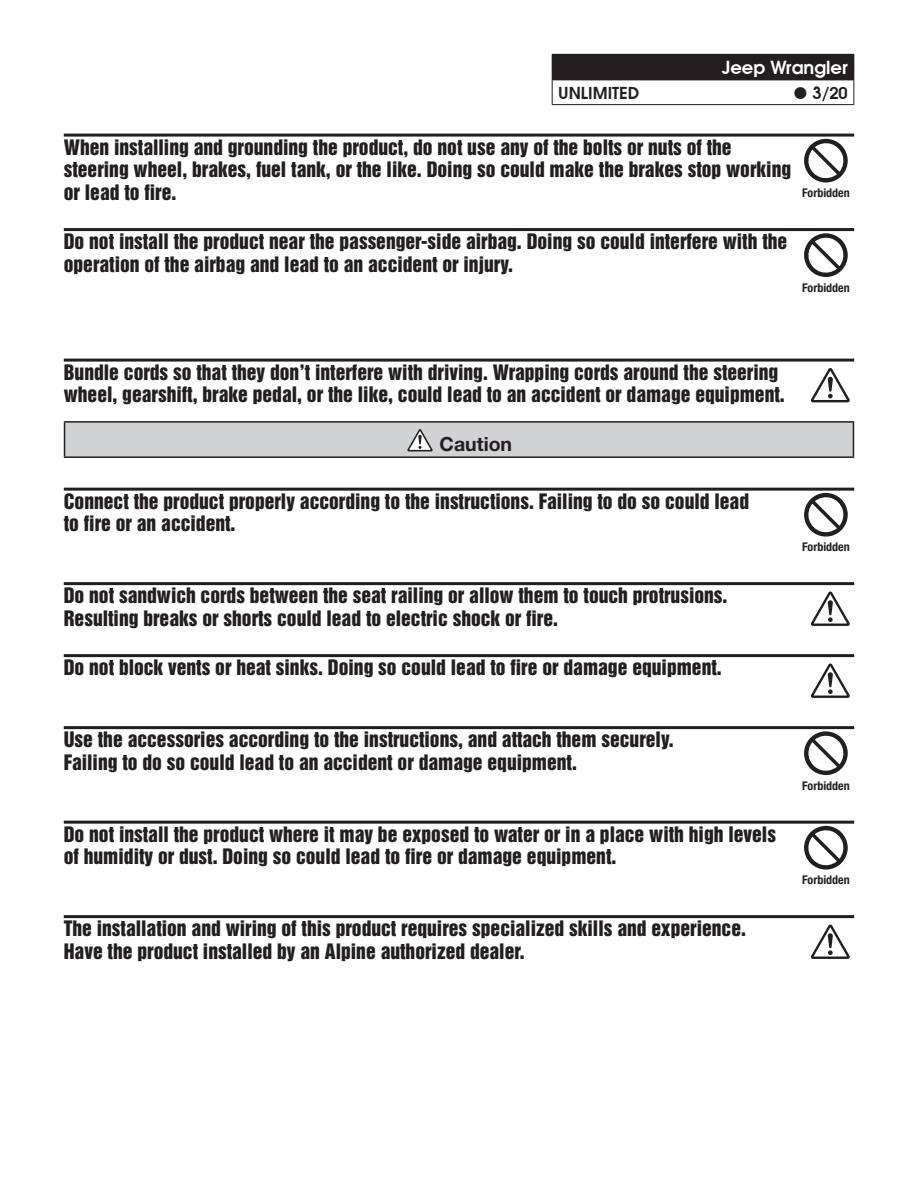
<style>
.page{position:relative;width:918px;height:1188px;background:#fff}
.page>*{position:absolute;margin:0;border:0;box-sizing:border-box;transform-origin:0 0}
.t1{font:19.5px/22.5px "Helvetica Inserat LT Std";color:#231f20}
.t2{font:700 19.5px "Helvetica Neue LT Std";color:#231f20}
.t3{font:600 18px "Avant Garde";color:#fff}
.t4{font:600 16.5px "Avant Garde";color:#231f20}
.t5{font:700 condensed 12px "Helvetica Neue";color:#231f20}
</style>
<div class="page">
<div style="left:552px;top:54px;width:302px;height:26px;background:#231f20"></div>
<hr style="left:552px;top:104px;width:302px;height:1px;background:#231f20">
<svg style="left:552px;top:81px;width:1px;height:23px"></svg>
<svg style="left:853px;top:81px;width:1px;height:23px"></svg>
<hr style="left:552px;top:80px;width:302px;height:1px;background:#231f20">
<hr style="left:64px;top:134px;width:790px;height:3px;background:#231f20">
<hr style="left:64px;top:228px;width:790px;height:3px;background:#231f20">
<hr style="left:64px;top:359px;width:790px;height:3px;background:#231f20">
<hr style="left:64px;top:488px;width:790px;height:3px;background:#231f20">
<hr style="left:64px;top:582px;width:790px;height:3px;background:#231f20">
<hr style="left:64px;top:654px;width:790px;height:3px;background:#231f20">
<hr style="left:64px;top:726px;width:790px;height:3px;background:#231f20">
<hr style="left:64px;top:821px;width:790px;height:3px;background:#231f20">
<hr style="left:64px;top:915px;width:790px;height:3px;background:#231f20">
<svg style="left:804px;top:139px;width:44px;height:44px"></svg>
<svg style="left:804px;top:233px;width:44px;height:44px"></svg>
<svg style="left:811px;top:368px;width:39px;height:34px"></svg>
<div style="left:65px;top:422px;width:788px;height:35px;background:#d1d2d4"></div>
<hr style="left:64px;top:421px;width:790px;height:2px;background:#231f20">
<hr style="left:64px;top:423px;width:1px;height:33px;background:#231f20">
<hr style="left:853px;top:423px;width:1px;height:33px;background:#231f20">
<hr style="left:64px;top:456px;width:790px;height:2px;background:#231f20">
<svg style="left:407px;top:429px;width:26px;height:22px"></svg>
<svg style="left:804px;top:493px;width:44px;height:44px"></svg>
<svg style="left:811px;top:592px;width:39px;height:34px"></svg>
<svg style="left:811px;top:664px;width:39px;height:34px"></svg>
<svg style="left:804px;top:731px;width:44px;height:44px"></svg>
<svg style="left:804px;top:826px;width:44px;height:44px"></svg>
<svg style="left:811px;top:925px;width:39px;height:34px"></svg>
<p class="t3" style="left:722px;top:55px;width:128px">Jeep Wrangler</p>
<p class="t4" style="left:558px;top:82px;width:83px">UNLIMITED</p>
<p class="t4" style="left:813px;top:82px;width:37px">3/20</p>
<p class="t1" style="left:64px;top:136px;width:729px">When installing and grounding the product, do not use any of the bolts or nuts of the steering wheel, brakes, fuel tank, or the like. Doing so could make the brakes stop working or lead to fire.</p>
<p class="t5" style="left:802px;top:186px;width:49px">Forbidden</p>
<p class="t1" style="left:64px;top:231px;width:725px">Do not install the product near the passenger-side airbag. Doing so could interfere with the operation of the airbag and lead to an accident or injury.</p>
<p class="t5" style="left:802px;top:280px;width:49px">Forbidden</p>
<p class="t1" style="left:64px;top:361px;width:722px">Bundle cords so that they don’t interfere with driving. Wrapping cords around the steering wheel, gearshift, brake pedal, or the like, could lead to an accident or damage equipment.</p>
<p class="t2" style="left:440px;top:432px;width:74px">Caution</p>
<p class="t1" style="left:64px;top:490px;width:687px">Connect the product properly according to the instructions. Failing to do so could lead to fire or an accident.</p>
<p class="t1" style="left:64px;top:585px;width:665px">Do not sandwich cords between the seat railing or allow them to touch protrusions.<br>Resulting breaks or shorts could lead to electric shock or fire.</p>
<p class="t1" style="left:64px;top:657px;width:659px">Do not block vents or heat sinks. Doing so could lead to fire or damage equipment.</p>
<p class="t5" style="left:802px;top:540px;width:49px">Forbidden</p>
<p class="t1" style="left:64px;top:729px;width:612px">Use the accessories according to the instructions, and attach them securely.<br>Failing to do so could lead to an accident or damage equipment.</p>
<p class="t1" style="left:64px;top:823px;width:714px">Do not install the product where it may be exposed to water or in a place with high levels of humidity or dust. Doing so could lead to fire or damage equipment.</p>
<p class="t1" style="left:64px;top:918px;width:684px">The installation and wiring of this product requires specialized skills and experience.<br>Have the product installed by an Alpine authorized dealer.</p>
<p class="t5" style="left:802px;top:778px;width:49px">Forbidden</p>
<p class="t5" style="left:802px;top:873px;width:49px">Forbidden</p>
</div>
